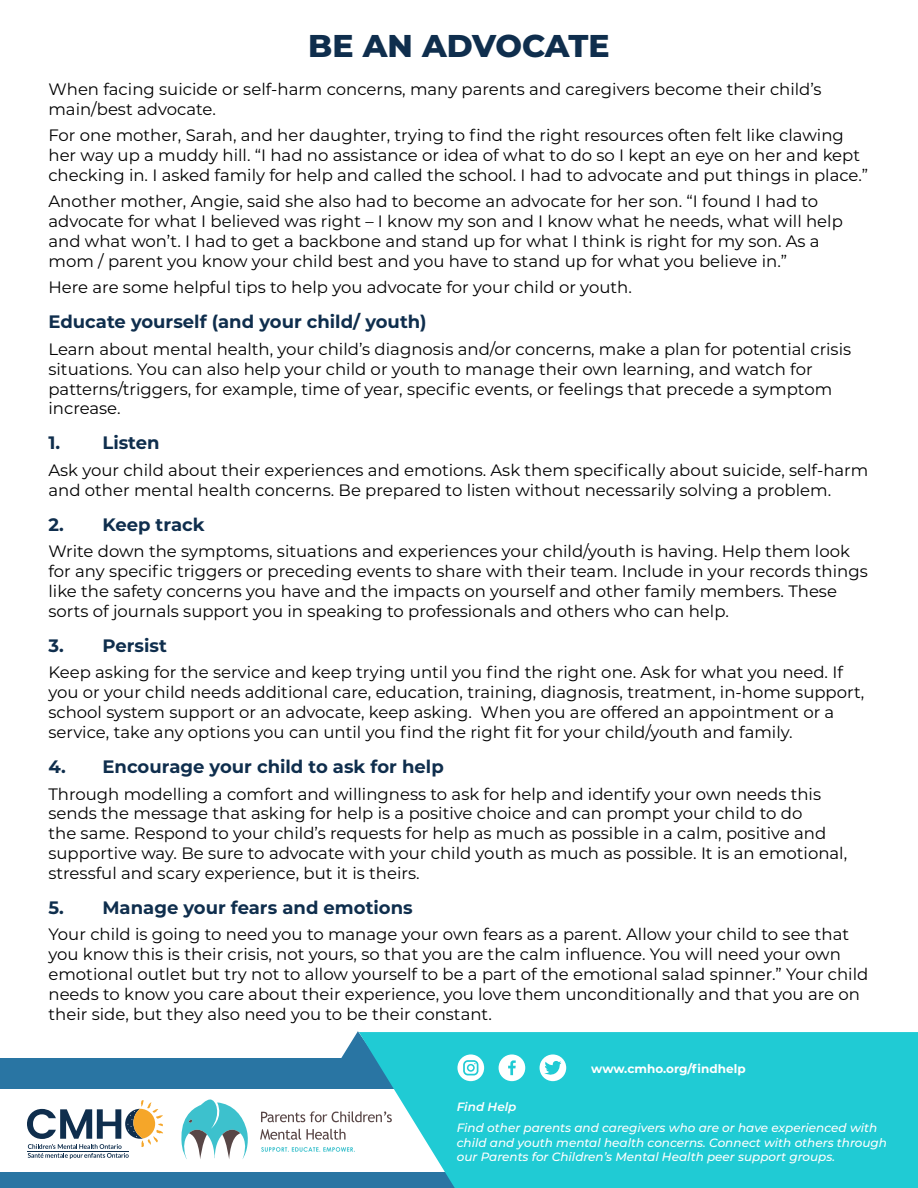
<style>
.page{position:relative;width:918px;height:1188px;background:#fff}
.page>*{position:absolute;margin:0;border:0;box-sizing:border-box;transform-origin:0 0}
.t1{font:800 31.5px "Montserrat";color:#0f2e4d}
.Tip_Bold{font:700 18px "Montserrat";color:#0f2e4d}
.Body_Text{font:16.5px/19.8px "Montserrat";color:#000}
.Body_Text-2{font:italic 500 12px/14.4px "Montserrat";color:#fff}
.t2{font:700 12px "Montserrat";color:#fff}
.Body_Text-3{font:italic 600 12px "Montserrat";color:#fff}
</style>
<div class="page">
<svg style="left:341px;top:1031px;width:18px;height:28px"></svg>
<div style="left:0;top:1059px;width:507px;height:129px;background:#2975a3"></div>
<div style="left:0;top:1090px;width:461px;height:82px;background:#fff"></div>
<svg style="left:359px;top:1032px;width:559px;height:156px;background:#2ccbd5"></svg>
<svg style="left:457px;top:1054px;width:27px;height:27px"></svg>
<svg style="left:499px;top:1054px;width:26px;height:27px"></svg>
<svg style="left:540px;top:1054px;width:26px;height:27px"></svg>
<svg style="left:27px;top:1100px;width:136px;height:59px"></svg>
<svg style="left:261px;top:1111px;width:131px;height:11px"></svg>
<svg style="left:260px;top:1129px;width:86px;height:11px"></svg>
<svg style="left:261px;top:1147px;width:94px;height:5px"></svg>
<svg style="left:181px;top:1100px;width:67px;height:59px"></svg>
<p class="t1" style="left:308px;top:23px;width:303px">BE AN ADVOCATE</p>
<p class="Body_Text" style="left:48px;top:78px;width:775px">When facing suicide or self-harm concerns, many parents and caregivers become their child’s main/best advocate.</p>
<p class="Body_Text" style="left:48px;top:125px;width:821px">For one mother, Sarah, and her daughter, trying to find the right resources often felt like clawing her way up a muddy hill. “I had no assistance or idea of what to do so I kept an eye on her and kept checking in. I asked family for help and called the school. I had to advocate and put things in place.”</p>
<p class="Body_Text" style="left:48px;top:191px;width:796px">Another mother, Angie, said she also had to become an advocate for her son. “I found I had to advocate for what I believed was right – I know my son and I know what he needs, what will help and what won’t. I had to get a backbone and stand up for what I think is right for my son. As a mom / parent you know your child best and you have to stand up for what you believe in.”</p>
<p class="Body_Text" style="left:48px;top:277px;width:585px">Here are some helpful tips to help you advocate for your child or youth.</p>
<p class="Tip_Bold" style="left:48px;top:309px;width:380px">Educate yourself (and your child/ youth)</p>
<p class="Body_Text" style="left:48px;top:339px;width:804px">Learn about mental health, your child’s diagnosis and/or concerns, make a plan for potential crisis situations. You can also help your child or youth to manage their own learning, and watch for patterns/triggers, for example, time of year, specific events, or feelings that precede a symptom increase.</p>
<p class="Tip_Bold" style="left:48px;top:430px;width:113px">1. Listen</p>
<p class="Body_Text" style="left:48px;top:460px;width:821px">Ask your child about their experiences and emotions. Ask them specifically about suicide, self-harm and other mental health concerns. Be prepared to listen without necessarily solving a problem.</p>
<p class="Tip_Bold" style="left:48px;top:511px;width:158px">2. Keep track</p>
<p class="Body_Text" style="left:48px;top:541px;width:821px">Write down the symptoms, situations and experiences your child/youth is having. Help them look for any specific triggers or preceding events to share with their team. Include in your records things like the safety concerns you have and the impacts on yourself and other family members. These sorts of journals support you in speaking to professionals and others who can help.</p>
<p class="Tip_Bold" style="left:48px;top:633px;width:120px">3. Persist</p>
<p class="Body_Text" style="left:48px;top:662px;width:817px">Keep asking for the service and keep trying until you find the right one. Ask for what you need. If you or your child needs additional care, education, training, diagnosis, treatment, in-home support, school system support or an advocate, keep asking. When you are offered an appointment or a service, take any options you can until you find the right fit for your child/youth and family.</p>
<p class="Tip_Bold" style="left:48px;top:754px;width:397px">4. Encourage your child to ask for help</p>
<p class="Body_Text" style="left:48px;top:783px;width:800px">Through modelling a comfort and willingness to ask for help and identify your own needs this sends the message that asking for help is a positive choice and can prompt your child to do<br>the same. Respond to your child’s requests for help as much as possible in a calm, positive and supportive way. Be sure to advocate with your child youth as much as possible. It is an emotional, stressful and scary experience, but it is theirs.</p>
<p class="Tip_Bold" style="left:48px;top:894px;width:366px">5. Manage your fears and emotions</p>
<p class="Body_Text" style="left:48px;top:924px;width:821px">Your child is going to need you to manage your own fears as a parent. Allow your child to see that you know this is their crisis, not yours, so that you are the calm influence. You will need your own emotional outlet but try not to allow yourself to be a part of the emotional salad spinner.” Your child needs to know you care about their experience, you love them unconditionally and that you are on their side, but they also need you to be their constant.</p>
<p class="t2" style="left:591px;top:1061px;width:156px">www.cmho.org/findhelp</p>
<p class="Body_Text-3" style="left:457px;top:1098px;width:61px">Find Help</p>
<p class="Body_Text-2" style="left:457px;top:1120px;width:432px">Find other parents and caregivers who are or have experienced with child and youth mental health concerns. Connect with others through our Parents for Children’s Mental Health peer support groups.</p>
</div>
